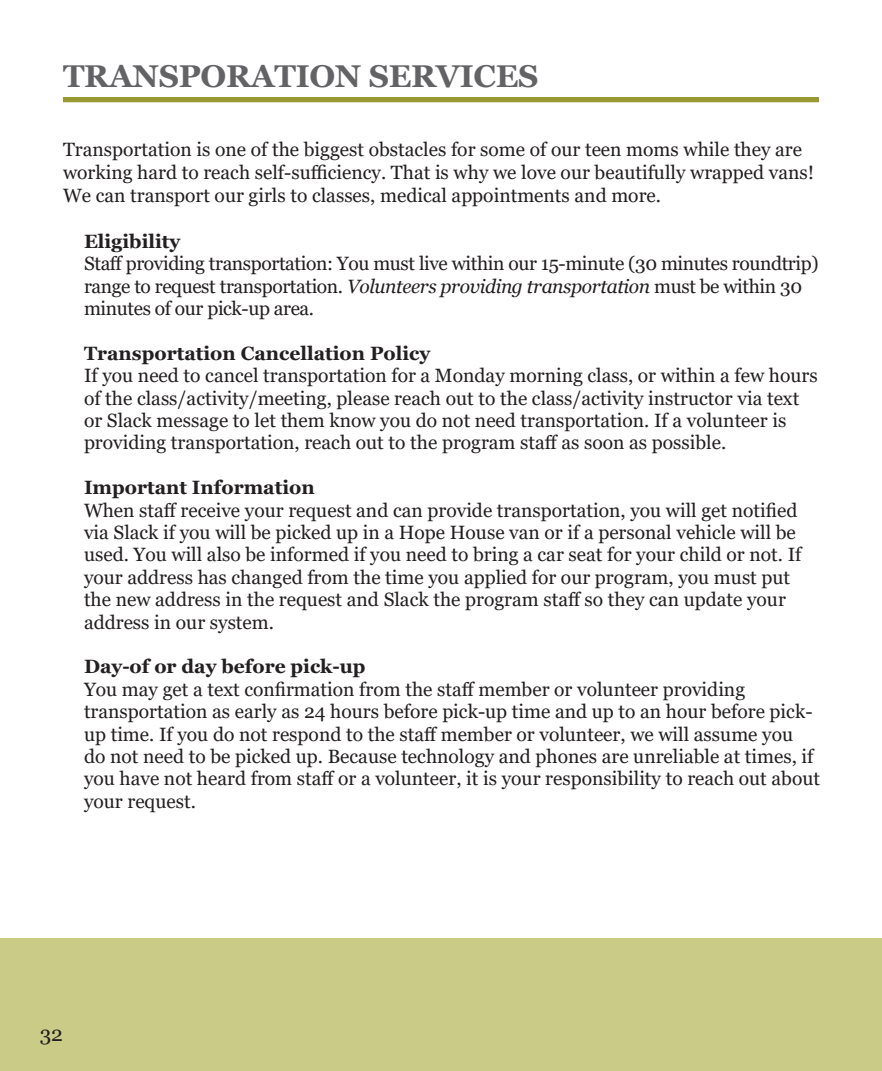
<style>
.page{position:relative;width:882px;height:1071px;background:#fff}
.page>*{position:absolute;margin:0;border:0;box-sizing:border-box;transform-origin:0 0}
.t1{font:700 31.5px "Georgia";letter-spacing:-.01em;color:#636366}
.t2{font:21px "Georgia";color:#231f20}
.t3{font:19.25px/22.4px "Georgia";color:#231f20}
.t4{font:19.25px/22.4px "Georgia";letter-spacing:-.02em;color:#231f20}
.t5{font:700 19.25px "Georgia";color:#231f20}
.s1{font-weight:700}
.s2{font-style:italic}
</style>
<div class="page">
<div style="left:0;top:939px;width:882px;height:132px;background:#c9cb87"></div>
<div style="left:63px;top:97px;width:756px;height:5px;background:#993"></div>
<p class="t1" style="left:63px;top:56px;width:477px">TRANSPORATION SERVICES</p>
<p class="t3" style="left:63px;top:138px;width:753px;line-height:23.1px">Transportation is one of the biggest obstacles for some of our teen moms while they are working hard to reach self-sufficiency. That is why we love our beautifully wrapped vans!<br>We can transport our girls to classes, medical appointments and more.</p>
<p class="t4" style="left:84px;top:230px;width:736px"><span class="s1">Eligibility<br></span>Staff providing transportation: You must live within our 15-minute (30 minutes roundtrip) range to request transportation. <span class="s2">Volunteers providing transportation</span> must be within 30 minutes of our pick-up area.</p>
<p class="t3" style="left:84px;top:342px;width:735px"><span class="s1">Transportation Cancellation Policy<br></span>If you need to cancel transportation for a Monday morning class, or within a few hours of the class/activity/meeting, please reach out to the class/activity instructor via text or Slack message to let them know you do not need transportation. If a volunteer is providing transportation, reach out to the program staff as soon as possible.</p>
<p class="t5" style="left:84px;top:475px;width:232px">Important Information</p>
<p class="t3" style="left:84px;top:499px;width:719px">When staff receive your request and can provide transportation, you will get notified via Slack if you will be picked up in a Hope House van or if a personal vehicle will be used. You will also be informed if you need to bring a car seat for your child or not. If your address has changed from the time you applied for our program, you must put the new address in the request and Slack the program staff so they can update your address in our system.</p>
<p class="t3" style="left:84px;top:656px;width:738px"><span class="s1">Day-of or day before pick-up<br></span>You may get a text confirmation from the staff member or volunteer providing transportation as early as 24 hours before pick-up time and up to an hour before pick&shy;up time. If you do not respond to the staff member or volunteer, we will assume you<br>do not need to be picked up. Because technology and phones are unreliable at times, if you have not heard from staff or a volunteer, it is your responsibility to reach out about your request.</p>
<p class="t2" style="left:40px;top:1021px;width:25px">32</p>
</div>
